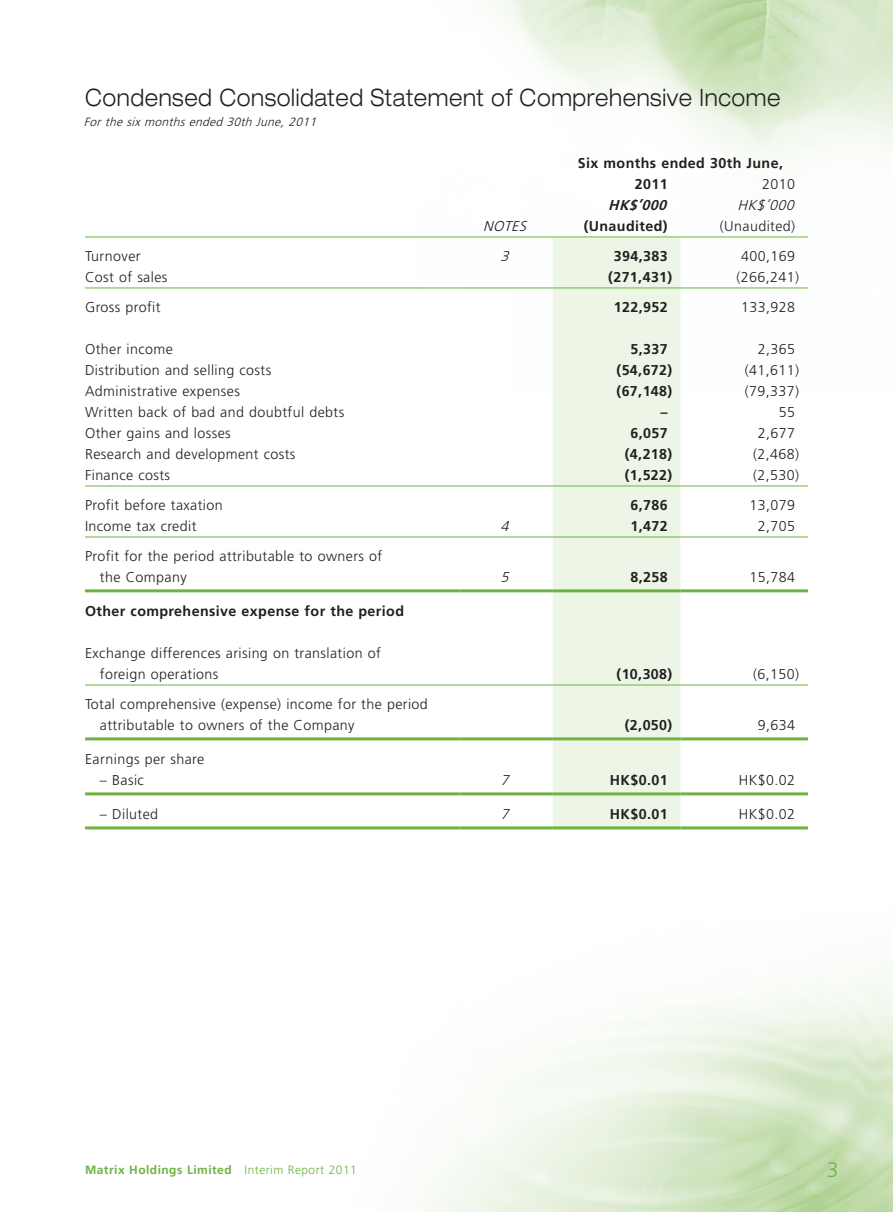
<style>
.page{position:relative;width:893px;height:1212px;background:#fff}
.page>*{position:absolute;margin:0;border:0;box-sizing:border-box;transform-origin:0 0}
.Heading_1{font:300 expanded 24px "Helvetica Neue LT Std";letter-spacing:.03em;color:#231f20;scale:.86 1}
.t1{font:300 21px "Frutiger LT Std";color:#6cb43f}
.Body_Text{font:300 14.25px/21px "Frutiger LT Std";letter-spacing:.03em;color:#231f20}
.Body_Text-2{font:700 14.25px "Frutiger LT Std";letter-spacing:.03em;color:#231f20}
.Body_Text-3{font:italic 300 14.25px "Frutiger LT Std";color:#231f20}
.Body_Text-4{font:italic 700 14.25px "Frutiger LT Std";color:#231f20}
.t2{font:700 12px "Frutiger LT Std";letter-spacing:.04em;color:#6cb43f}
.Notes{font:italic 300 12px "Frutiger LT Std";color:#231f20}
.s1{font-weight:300}
</style>
<div class="page">
<div style="left:553px;top:238px;width:127px;height:588px;background:#edf5e6"></div>
<hr style="left:85px;top:237px;width:374px;height:1px;background:#6cb43f">
<hr style="left:459px;top:237px;width:94px;height:1px;background:#6cb43f">
<hr style="left:553px;top:237px;width:127px;height:1px;background:#6cb43f">
<hr style="left:680px;top:237px;width:128px;height:1px;background:#6cb43f">
<hr style="left:85px;top:288px;width:374px;height:1px;background:#6cb43f">
<hr style="left:459px;top:288px;width:94px;height:1px;background:#6cb43f">
<hr style="left:553px;top:288px;width:127px;height:1px;background:#6cb43f">
<hr style="left:680px;top:288px;width:128px;height:1px;background:#6cb43f">
<hr style="left:85px;top:486px;width:374px;height:1px;background:#6cb43f">
<hr style="left:459px;top:486px;width:94px;height:1px;background:#6cb43f">
<hr style="left:553px;top:486px;width:127px;height:1px;background:#6cb43f">
<hr style="left:680px;top:486px;width:128px;height:1px;background:#6cb43f">
<hr style="left:85px;top:537px;width:374px;height:1px;background:#6cb43f">
<hr style="left:459px;top:537px;width:94px;height:1px;background:#6cb43f">
<hr style="left:553px;top:537px;width:127px;height:1px;background:#6cb43f">
<hr style="left:680px;top:537px;width:128px;height:1px;background:#6cb43f">
<hr style="left:85px;top:589px;width:374px;height:3px;background:#6cb43f">
<hr style="left:459px;top:589px;width:94px;height:3px;background:#6cb43f">
<hr style="left:553px;top:589px;width:127px;height:3px;background:#6cb43f">
<hr style="left:680px;top:589px;width:128px;height:3px;background:#6cb43f">
<hr style="left:85px;top:685px;width:374px;height:1px;background:#6cb43f">
<hr style="left:459px;top:685px;width:94px;height:1px;background:#6cb43f">
<hr style="left:553px;top:685px;width:127px;height:1px;background:#6cb43f">
<hr style="left:680px;top:685px;width:128px;height:1px;background:#6cb43f">
<hr style="left:85px;top:737px;width:374px;height:3px;background:#6cb43f">
<hr style="left:459px;top:737px;width:94px;height:3px;background:#6cb43f">
<hr style="left:553px;top:737px;width:127px;height:3px;background:#6cb43f">
<hr style="left:680px;top:737px;width:128px;height:3px;background:#6cb43f">
<hr style="left:85px;top:792px;width:374px;height:3px;background:#6cb43f">
<hr style="left:459px;top:792px;width:94px;height:3px;background:#6cb43f">
<hr style="left:553px;top:792px;width:127px;height:3px;background:#6cb43f">
<hr style="left:680px;top:792px;width:128px;height:3px;background:#6cb43f">
<hr style="left:85px;top:826px;width:374px;height:3px;background:#6cb43f">
<hr style="left:459px;top:826px;width:94px;height:3px;background:#6cb43f">
<hr style="left:553px;top:826px;width:127px;height:3px;background:#6cb43f">
<hr style="left:680px;top:826px;width:128px;height:3px;background:#6cb43f">
<p class="Heading_1" style="left:85px;top:84px;width:810px">Condensed Consolidated Statement of Comprehensive Income</p>
<p class="Notes" style="left:84px;top:115px;width:237px">For the six months ended 30th June, 2011</p>
<p class="Body_Text-2" style="left:578px;top:155px;width:207px">Six months ended 30th June,</p>
<p class="Body_Text-2" style="left:635px;top:176px;width:34px">2011</p>
<p class="Body_Text" style="left:762px;top:174px;width:34px">2010</p>
<p class="Body_Text-4" style="left:608px;top:197px;width:64px">HK$’000</p>
<p class="Body_Text-3" style="left:737px;top:197px;width:62px">HK$’000</p>
<p class="Body_Text-3" style="left:483px;top:218px;width:49px">NOTES</p>
<p class="Body_Text-2" style="left:584px;top:218px;width:85px">(Unaudited)</p>
<p class="Body_Text" style="left:720px;top:216px;width:77px">(Unaudited)</p>
<p class="Body_Text" style="left:85px;top:246px;width:57px">Turnover</p>
<p class="Body_Text-3" style="left:501px;top:248px;width:14px">3</p>
<p class="Body_Text-2" style="left:614px;top:248px;width:55px">394,383</p>
<p class="Body_Text" style="left:741px;top:246px;width:55px">400,169</p>
<p class="Body_Text" style="left:85px;top:267px;width:84px">Cost of sales</p>
<p class="Body_Text-2" style="left:608px;top:269px;width:66px">(271,431)</p>
<p class="Body_Text" style="left:736px;top:267px;width:64px">(266,241)</p>
<p class="Body_Text" style="left:85px;top:297px;width:77px">Gross profit</p>
<p class="Body_Text-2" style="left:614px;top:299px;width:55px">122,952</p>
<p class="Body_Text" style="left:741px;top:297px;width:55px">133,928</p>
<p class="Body_Text" style="left:85px;top:339px;width:89px">Other income</p>
<p class="Body_Text-2" style="left:630px;top:341px;width:39px">5,337</p>
<p class="Body_Text" style="left:758px;top:339px;width:39px">2,365</p>
<p class="Body_Text" style="left:85px;top:360px;width:188px">Distribution and selling costs</p>
<p class="Body_Text-2" style="left:616px;top:362px;width:57px">(54,672)</p>
<p class="Body_Text" style="left:745px;top:360px;width:56px">(41,611)</p>
<p class="Body_Text" style="left:85px;top:381px;width:156px">Administrative expenses</p>
<p class="Body_Text-2" style="left:616px;top:383px;width:57px">(67,148)</p>
<p class="Body_Text" style="left:745px;top:381px;width:56px">(79,337)</p>
<p class="Body_Text" style="left:85px;top:402px;width:261px">Written back of bad and doubtful debts</p>
<p class="Body_Text-2" style="left:660px;top:404px;width:9px">–</p>
<p class="Body_Text" style="left:779px;top:402px;width:18px">55</p>
<p class="Body_Text" style="left:85px;top:423px;width:147px">Other gains and losses</p>
<p class="Body_Text-2" style="left:630px;top:425px;width:39px">6,057</p>
<p class="Body_Text" style="left:758px;top:423px;width:39px">2,677</p>
<p class="Body_Text" style="left:85px;top:444px;width:212px">Research and development costs</p>
<p class="Body_Text-2" style="left:625px;top:446px;width:49px">(4,218)</p>
<p class="Body_Text" style="left:753px;top:444px;width:47px">(2,468)</p>
<p class="Body_Text" style="left:85px;top:465px;width:87px">Finance costs</p>
<p class="Body_Text-2" style="left:625px;top:467px;width:49px">(1,522)</p>
<p class="Body_Text" style="left:753px;top:465px;width:47px">(2,530)</p>
<p class="Body_Text" style="left:85px;top:495px;width:139px">Profit before taxation</p>
<p class="Body_Text-2" style="left:630px;top:497px;width:39px">6,786</p>
<p class="Body_Text" style="left:750px;top:495px;width:47px">13,079</p>
<p class="Body_Text" style="left:85px;top:516px;width:113px">Income tax credit</p>
<p class="Body_Text-3" style="left:501px;top:518px;width:14px">4</p>
<p class="Body_Text-2" style="left:630px;top:518px;width:39px">1,472</p>
<p class="Body_Text" style="left:758px;top:516px;width:39px">2,705</p>
<p class="Body_Text" style="left:100px;top:546px;width:284px;text-indent:-15px">Profit for the period attributable to owners of the Company</p>
<p class="Body_Text-3" style="left:501px;top:569px;width:14px">5</p>
<p class="Body_Text-2" style="left:630px;top:569px;width:39px">8,258</p>
<p class="Body_Text" style="left:750px;top:567px;width:47px">15,784</p>
<p class="Body_Text-2" style="left:85px;top:603px;width:321px">Other comprehensive expense for the period</p>
<p class="Body_Text" style="left:100px;top:643px;width:282px;text-indent:-15px">Exchange differences arising on translation of foreign operations</p>
<p class="Body_Text" style="left:100px;top:694px;width:329px;text-indent:-15px">Total comprehensive (expense) income for the period attributable to owners of the Company</p>
<p class="Body_Text-2" style="left:616px;top:666px;width:57px">(10,308)</p>
<p class="Body_Text" style="left:753px;top:664px;width:47px">(6,150)</p>
<p class="Body_Text-2" style="left:625px;top:717px;width:49px">(2,050)</p>
<p class="Body_Text" style="left:758px;top:715px;width:39px">9,634</p>
<p class="Body_Text" style="left:85px;top:749px;width:121px">Earnings per share</p>
<p class="Body_Text" style="left:100px;top:770px;width:45px">– Basic</p>
<p class="Body_Text-3" style="left:501px;top:772px;width:14px">7</p>
<p class="Body_Text-2" style="left:610px;top:772px;width:59px">HK$0.01</p>
<p class="Body_Text" style="left:739px;top:770px;width:58px">HK$0.02</p>
<p class="Body_Text" style="left:100px;top:804px;width:60px">– Diluted</p>
<p class="Body_Text-3" style="left:501px;top:806px;width:14px">7</p>
<p class="Body_Text-2" style="left:610px;top:806px;width:59px">HK$0.01</p>
<p class="Body_Text" style="left:739px;top:804px;width:58px">HK$0.02</p>
<p class="t2" style="left:85px;top:1162px;width:273px">Matrix Holdings Limited <span class="s1">Interim Report 2011</span></p>
<h2 class="t1" style="left:827px;top:1158px;width:13px">3</h2>
</div>
